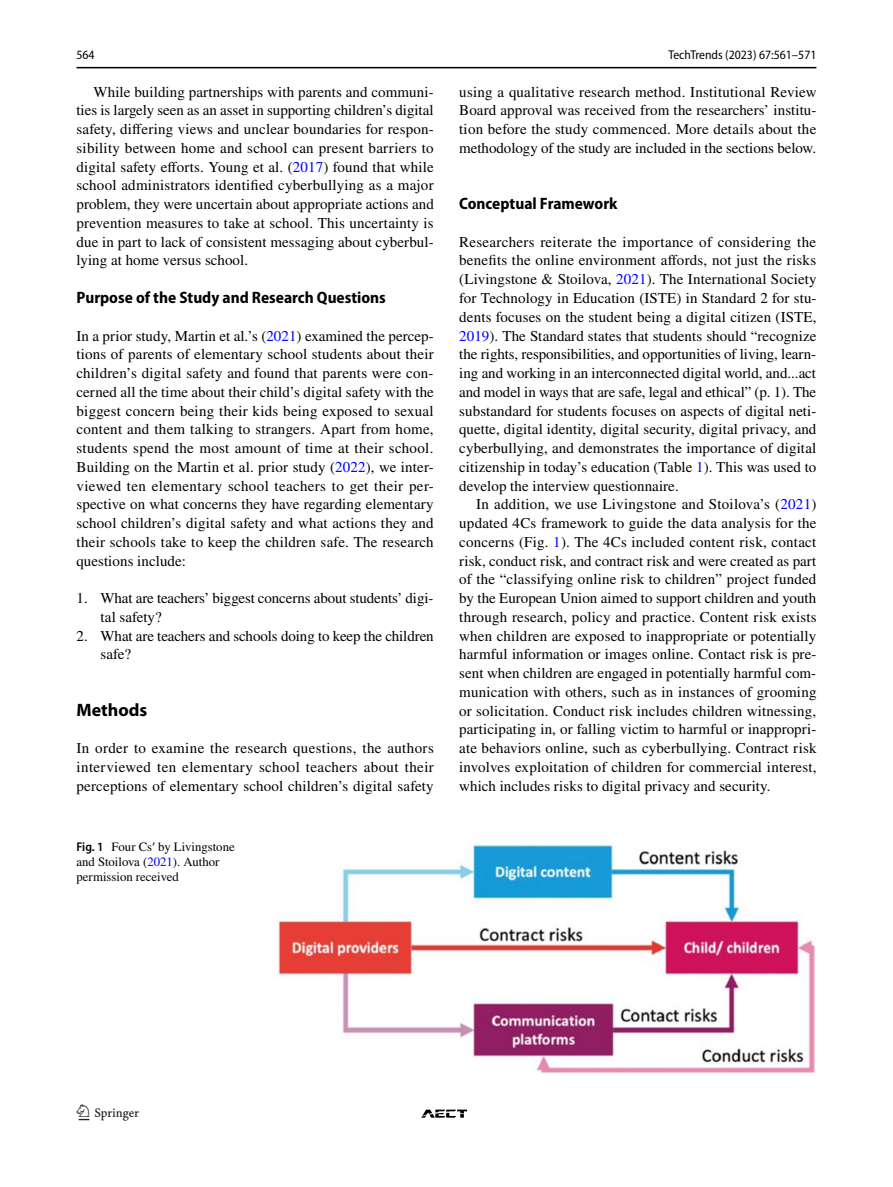
<style>
.page{position:relative;width:893px;height:1187px;background:#fff}
.page>*{position:absolute;margin:0;border:0;box-sizing:border-box;transform-origin:0 0}
.t1{font:22.5px "Springnew";color:#1d1e1f}
.t2{font:700 18px "Myriad Pro";color:#000}
.t3{font:700 semi-condensed 16.5px "Myriad Pro";color:#000}
.t4{font:15px/18.8px "STIX";letter-spacing:.005em;color:#000;text-align:justify}
.t5{font:12.75px/15px "STIX";color:#000}
.t6{font:semi-condensed 12.75px "Myriad Pro";color:#000}
.s1{color:#00f}
.s2{font-family:"Myriad Pro";font-weight:600;font-stretch:semi-condensed}
.s3{font-family:"Times New Roman"}
</style>
<div class="page">
<hr style="left:77px;top:67px;width:739px;height:1px;background:#000">
<svg style="left:421px;top:1109px;width:46px;height:8px"></svg>
<img style="left:278px;top:843px;width:538px;height:230px">
<p class="t6" style="left:77px;top:48px;width:20px">564</p>
<p class="t6" style="left:668px;top:48px;width:149px">TechTrends (2023) 67:561–571</p>
<p class="t4" style="left:77px;top:83px;width:359px;text-indent:17px">While building partnerships with parents and communi&shy;ties is largely seen as an asset in supporting children’s digital safety, differing views and unclear boundaries for respon&shy;sibility between home and school can present barriers to digital safety efforts. Young et al. (<span class="s1">2017</span>) found that while school administrators identified cyberbullying as a major problem, they were uncertain about appropriate actions and prevention measures to take at school. This uncertainty is due in part to lack of consistent messaging about cyberbul&shy;lying at home versus school.</p>
<p class="t3" style="left:77px;top:288px;width:311px">Purpose of the Study and Research Questions</p>
<p class="t4" style="left:77px;top:327px;width:359px">In a prior study, Martin et al.’s (<span class="s1">2021</span>) examined the percep&shy;tions of parents of elementary school students about their children’s digital safety and found that parents were con&shy;cerned all the time about their child’s digital safety with the biggest concern being their kids being exposed to sexual content and them talking to strangers. Apart from home, students spend the most amount of time at their school.<br>Building on the Martin et al. prior study (<span class="s1">2022</span>), we inter&shy;viewed ten elementary school teachers to get their per&shy;spective on what concerns they have regarding elementary school children’s digital safety and what actions they and their schools take to keep the children safe. The research questions include:</p>
<p class="t4" style="left:101px;top:589px;width:334px;text-indent:-24px">1. What are teachers’ biggest concerns about students’ digi&shy;tal safety?</p>
<p class="t4" style="left:101px;top:627px;width:335px;text-indent:-24px">2. What are teachers and schools doing to keep the children safe?</p>
<p class="t4" style="left:459px;top:83px;width:359px">using a qualitative research method. Institutional Review Board approval was received from the researchers’ institu&shy;tion before the study commenced. More details about the methodology of the study are included in the sections below.</p>
<p class="t3" style="left:459px;top:194px;width:160px">Conceptual Framework</p>
<p class="t4" style="left:459px;top:233px;width:359px">Researchers reiterate the importance of considering the benefits the online environment affords, not just the risks (Livingstone &amp; Stoilova, <span class="s1">2021</span>). The International Society for Technology in Education (ISTE) in Standard 2 for stu&shy;dents focuses on the student being a digital citizen (ISTE, <span class="s1">2019</span>). The Standard states that students should “recognize the rights, responsibilities, and opportunities of living, learn&shy;ing and working in an interconnected digital world, and...act and model in ways that are safe, legal and ethical” (p. 1). The substandard for students focuses on aspects of digital neti&shy;quette, digital identity, digital security, digital privacy, and cyberbullying, and demonstrates the importance of digital citizenship in today’s education (Table <span class="s1">1</span>). This was used to develop the interview questionnaire.</p>
<p class="t4" style="left:459px;top:496px;width:359px;text-indent:17px">In addition, we use Livingstone and Stoilova’s (<span class="s1">2021</span>) updated 4Cs framework to guide the data analysis for the concerns (Fig. <span class="s1">1</span>). The 4Cs included content risk, contact risk, conduct risk, and contract risk and were created as part of the “classifying online risk to children” project funded by the European Union aimed to support children and youth through research, policy and practice. Content risk exists when children are exposed to inappropriate or potentially harmful information or images online. Contact risk is pre&shy;sent when children are engaged in potentially harmful com&shy;munication with others, such as in instances of grooming or solicitation. Conduct risk includes children witnessing, participating in, or falling victim to harmful or inappropri&shy;ate behaviors online, such as cyberbullying. Contract risk involves exploitation of children for commercial interest, which includes risks to digital privacy and security.</p>
<p class="t2" style="left:77px;top:698px;width:72px">Methods</p>
<p class="t4" style="left:77px;top:739px;width:359px">In order to examine the research questions, the authors interviewed ten elementary school teachers about their perceptions of elementary school children’s digital safety</p>
<p class="t5" style="left:77px;top:839px;width:160px"><span class="s2">Fig. 1</span> Four Cs<span class="s3">′</span> by Livingstone and Stoilova (<span class="s1">2021</span>). Author permission received</p>
<h1 class="t1" style="left:79px;top:1104px;width:62px">1 3</h1>
</div>
